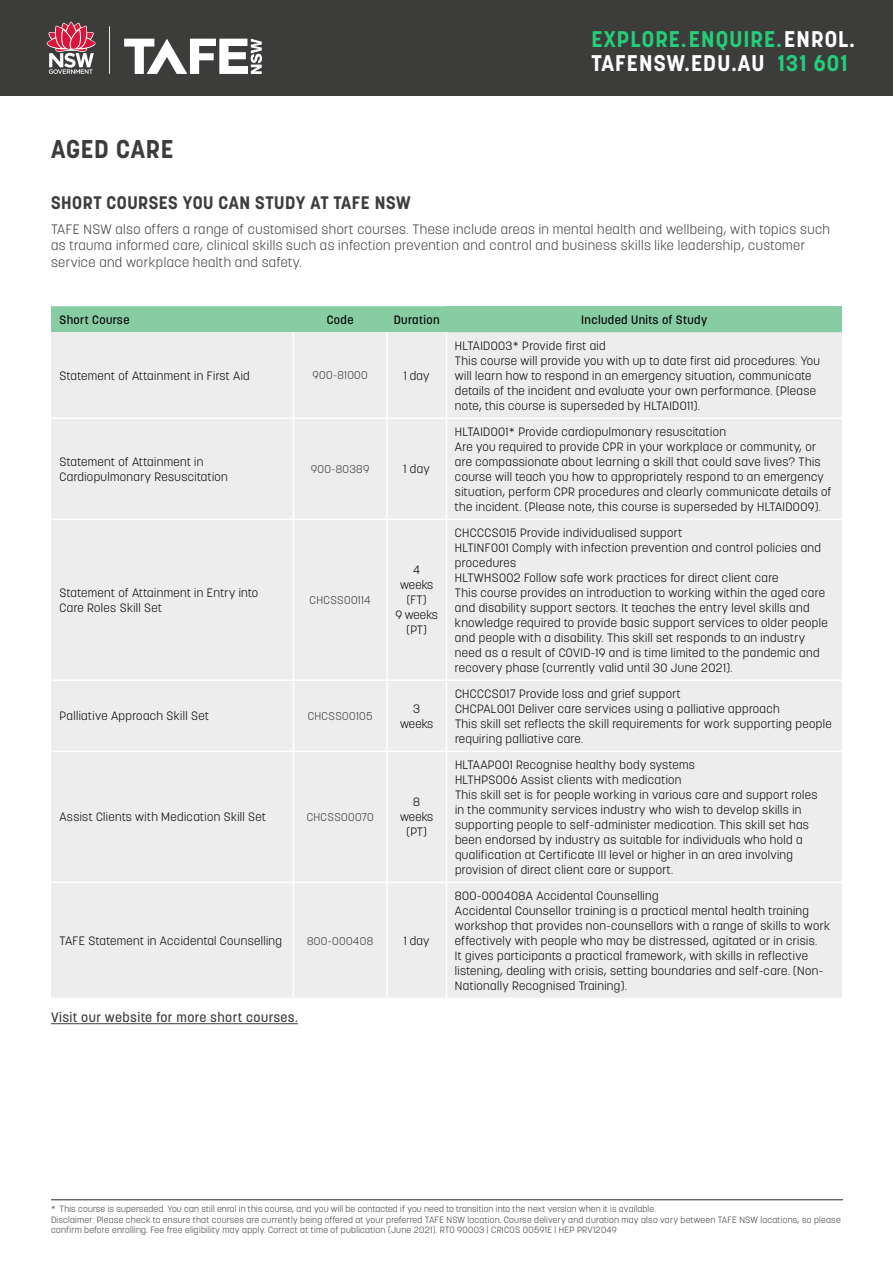
<style>
.page{position:relative;width:893px;height:1263px;background:#fff}
.page>*{position:absolute;margin:0;border:0;box-sizing:border-box;transform-origin:0 0}
.t1{font:700 25.5px "Korolev";letter-spacing:.03em;color:#3c3c3b}
.t2{font:700 22.5px/24px "Korolev";letter-spacing:.05em;color:#24cd79}
.t3{font:700 18px "Korolev";letter-spacing:.03em;color:#3c3c3b}
.t4{font:300 13.5px/16.5px "Korolev";letter-spacing:.03em;color:#3c3c3b}
.t5{font:500 13.5px "Korolev";letter-spacing:.03em;color:#3c3c3b}
.t6{font:300 12px/15px "Korolev";letter-spacing:.03em;color:#000}
.t7{font:500 12px "Korolev";letter-spacing:.03em;color:#000}
.t8{font:300 12px/15px "Korolev";letter-spacing:-.005em;color:#000;text-align:center}
.t9{font:300 11.25px "Korolev";letter-spacing:.03em;color:#3c3c3b}
.t10{font:300 9px/10.5px "Korolev";letter-spacing:.025em;color:#3c3c3b}
.s1{color:#fff}
</style>
<div class="page">
<hr style="left:51px;top:1199px;width:792px;height:1px;background:#3c3c3b">
<div style="left:0;top:0;width:893px;height:96px;background:#3c3c3b"></div>
<svg style="left:47px;top:22px;width:48px;height:52px"></svg>
<svg style="left:124px;top:39px;width:138px;height:35px"></svg>
<hr style="left:109px;top:26px;width:1px;height:48px;background:#fff">
<hr style="left:51px;top:1023px;width:247px;height:1px;background:#3c3c3b">
<div style="left:51px;top:306px;width:395px;height:26px;background:#87cca2"></div>
<div style="left:446px;top:306px;width:396px;height:26px;background:#87cca2"></div>
<div style="left:51px;top:332px;width:791px;height:665px;background:#ededed"></div>
<hr style="left:446px;top:419px;width:1px;height:99px;background:#fff">
<hr style="left:446px;top:520px;width:1px;height:159px;background:#fff">
<hr style="left:446px;top:681px;width:1px;height:69px;background:#fff">
<hr style="left:446px;top:752px;width:1px;height:129px;background:#fff">
<hr style="left:446px;top:883px;width:1px;height:114px;background:#fff">
<hr style="left:446px;top:332px;width:1px;height:85px;background:#fff">
<hr style="left:446px;top:417px;width:396px;height:2px;background:#fff">
<hr style="left:446px;top:518px;width:396px;height:2px;background:#fff">
<hr style="left:446px;top:679px;width:396px;height:2px;background:#fff">
<hr style="left:446px;top:750px;width:396px;height:2px;background:#fff">
<hr style="left:446px;top:881px;width:396px;height:2px;background:#fff">
<hr style="left:293px;top:332px;width:1px;height:85px;background:#fff">
<hr style="left:386px;top:332px;width:2px;height:85px;background:#fff">
<hr style="left:293px;top:419px;width:1px;height:99px;background:#fff">
<hr style="left:386px;top:419px;width:2px;height:99px;background:#fff">
<hr style="left:293px;top:520px;width:1px;height:159px;background:#fff">
<hr style="left:386px;top:520px;width:2px;height:159px;background:#fff">
<hr style="left:293px;top:681px;width:1px;height:69px;background:#fff">
<hr style="left:386px;top:681px;width:2px;height:69px;background:#fff">
<hr style="left:293px;top:752px;width:1px;height:129px;background:#fff">
<hr style="left:386px;top:752px;width:2px;height:129px;background:#fff">
<hr style="left:293px;top:883px;width:1px;height:114px;background:#fff">
<hr style="left:386px;top:883px;width:2px;height:114px;background:#fff">
<hr style="left:51px;top:417px;width:242px;height:2px;background:#fff">
<hr style="left:51px;top:518px;width:242px;height:2px;background:#fff">
<hr style="left:51px;top:679px;width:242px;height:2px;background:#fff">
<hr style="left:51px;top:750px;width:242px;height:2px;background:#fff">
<hr style="left:51px;top:881px;width:242px;height:2px;background:#fff">
<hr style="left:293px;top:417px;width:94px;height:2px;background:#fff">
<hr style="left:293px;top:518px;width:94px;height:2px;background:#fff">
<hr style="left:293px;top:679px;width:94px;height:2px;background:#fff">
<hr style="left:293px;top:750px;width:94px;height:2px;background:#fff">
<hr style="left:293px;top:881px;width:94px;height:2px;background:#fff">
<hr style="left:387px;top:417px;width:59px;height:2px;background:#fff">
<hr style="left:387px;top:518px;width:59px;height:2px;background:#fff">
<hr style="left:387px;top:679px;width:59px;height:2px;background:#fff">
<hr style="left:387px;top:750px;width:59px;height:2px;background:#fff">
<hr style="left:387px;top:881px;width:59px;height:2px;background:#fff">
<h2 class="t2" style="left:591px;top:27px;width:265px">EXPLORE.ENQUIRE.<span class="s1">ENROL.<br>TAFENSW.EDU.AU</span> 131 601</h2>
<h1 class="t1" style="left:51px;top:133px;width:124px">AGED CARE</h1>
<h3 class="t3" style="left:51px;top:191px;width:361px">SHORT COURSES YOU CAN STUDY AT TAFE NSW</h3>
<p class="t4" style="left:51px;top:221px;width:780px">TAFE NSW also offers a range of customised short courses. These include areas in mental health and wellbeing, with topics such as trauma informed care, clinical skills such as infection prevention and control and business skills like leadership, customer service and workplace health and safety.</p>
<p class="t7" style="left:60px;top:312px;width:72px">Short Course</p>
<p class="t7" style="left:327px;top:312px;width:28px">Code</p>
<p class="t7" style="left:394px;top:312px;width:47px">Duration</p>
<p class="t7" style="left:581px;top:312px;width:127px">Included Units of Study</p>
<p class="t6" style="left:60px;top:368px;width:192px">Statement of Attainment in First Aid</p>
<p class="t9" style="left:313px;top:368px;width:57px">900-81000</p>
<p class="t6" style="left:404px;top:368px;width:27px">1 day</p>
<p class="t6" style="left:60px;top:454px;width:170px">Statement of Attainment in<br>Cardiopulmonary Resuscitation</p>
<p class="t9" style="left:311px;top:462px;width:60px">900-80389</p>
<p class="t6" style="left:403px;top:461px;width:28px">1 day</p>
<p class="t6" style="left:60px;top:585px;width:200px">Statement of Attainment in Entry into<br>Care Roles Skill Set</p>
<p class="t9" style="left:310px;top:593px;width:63px">CHCSS00114</p>
<p class="t8" style="left:395px;top:562px;width:44px">4 weeks (FT)<br>9 weeks (PT)</p>
<p class="t6" style="left:60px;top:708px;width:151px">Palliative Approach Skill Set</p>
<p class="t9" style="left:308px;top:709px;width:67px">CHCSS00105</p>
<p class="t6" style="left:400px;top:701px;width:35px;text-align:center">3 weeks</p>
<p class="t6" style="left:60px;top:809px;width:208px">Assist Clients with Medication Skill Set</p>
<p class="t9" style="left:307px;top:810px;width:68px">CHCSS00070</p>
<p class="t6" style="left:400px;top:794px;width:35px;text-align:center">8 weeks (PT)</p>
<p class="t6" style="left:60px;top:933px;width:224px">TAFE Statement in Accidental Counselling</p>
<p class="t9" style="left:307px;top:933px;width:68px">800-000408</p>
<p class="t6" style="left:404px;top:933px;width:27px">1 day</p>
<p class="t5" style="left:51px;top:1009px;width:248px">Visit our website for more short courses.</p>
<p class="t6" style="left:455px;top:338px;width:366px">HLTAID003* Provide first aid<br>This course will provide you with up to date first aid procedures. You will learn how to respond in an emergency situation, communicate details of the incident and evaluate your own performance. (Please note, this course is superseded by HLTAID011).</p>
<p class="t6" style="left:455px;top:424px;width:378px">HLTAID001* Provide cardiopulmonary resuscitation<br>Are you required to provide CPR in your workplace or community, or are compassionate about learning a skill that could save lives? This course will teach you how to appropriately respond to an emergency situation, perform CPR procedures and clearly communicate details of the incident. (Please note, this course is superseded by HLTAID009).</p>
<p class="t6" style="left:455px;top:525px;width:374px">CHCCCS015 Provide individualised support<br>HLTINF001 Comply with infection prevention and control policies and procedures<br>HLTWHS002 Follow safe work practices for direct client care<br>This course provides an introduction to working within the aged care and disability support sectors. It teaches the entry level skills and knowledge required to provide basic support services to older people and people with a disability. This skill set responds to an industry need as a result of COVID-19 and is time limited to the pandemic and recovery phase (currently valid until 30 June 2021).</p>
<p class="t6" style="left:455px;top:686px;width:378px">CHCCCS017 Provide loss and grief support<br>CHCPAL001 Deliver care services using a palliative approach<br>This skill set reflects the skill requirements for work supporting people requiring palliative care.</p>
<p class="t6" style="left:455px;top:757px;width:364px">HLTAAP001 Recognise healthy body systems<br>HLTHPS006 Assist clients with medication<br>This skill set is for people working in various care and support roles in the community services industry who wish to develop skills in supporting people to self-administer medication. This skill set has been endorsed by industry as suitable for individuals who hold a qualification at Certificate III level or higher in an area involving provision of direct client care or support.</p>
<p class="t6" style="left:455px;top:888px;width:377px">800-000408A Accidental Counselling<br>Accidental Counsellor training is a practical mental health training workshop that provides non-counsellors with a range of skills to work effectively with people who may be distressed, agitated or in crisis.<br>It gives participants a practical framework, with skills in reflective listening, dealing with crisis, setting boundaries and self-care. (Non-Nationally Recognised Training).</p>
<p class="t10" style="left:51px;top:1204px;width:791px">* This course is superseded. You can still enrol in this course, and you will be contacted if you need to transition into the next version when it is available.<br>Disclaimer: Please check to ensure that courses are currently being offered at your preferred TAFE NSW location. Course delivery and duration may also vary between TAFE NSW locations, so please confirm before enrolling. Fee free eligibility may apply. Correct at time of publication (June 2021). RTO 90003 | CRICOS 00591E | HEP PRV12049</p>
</div>
